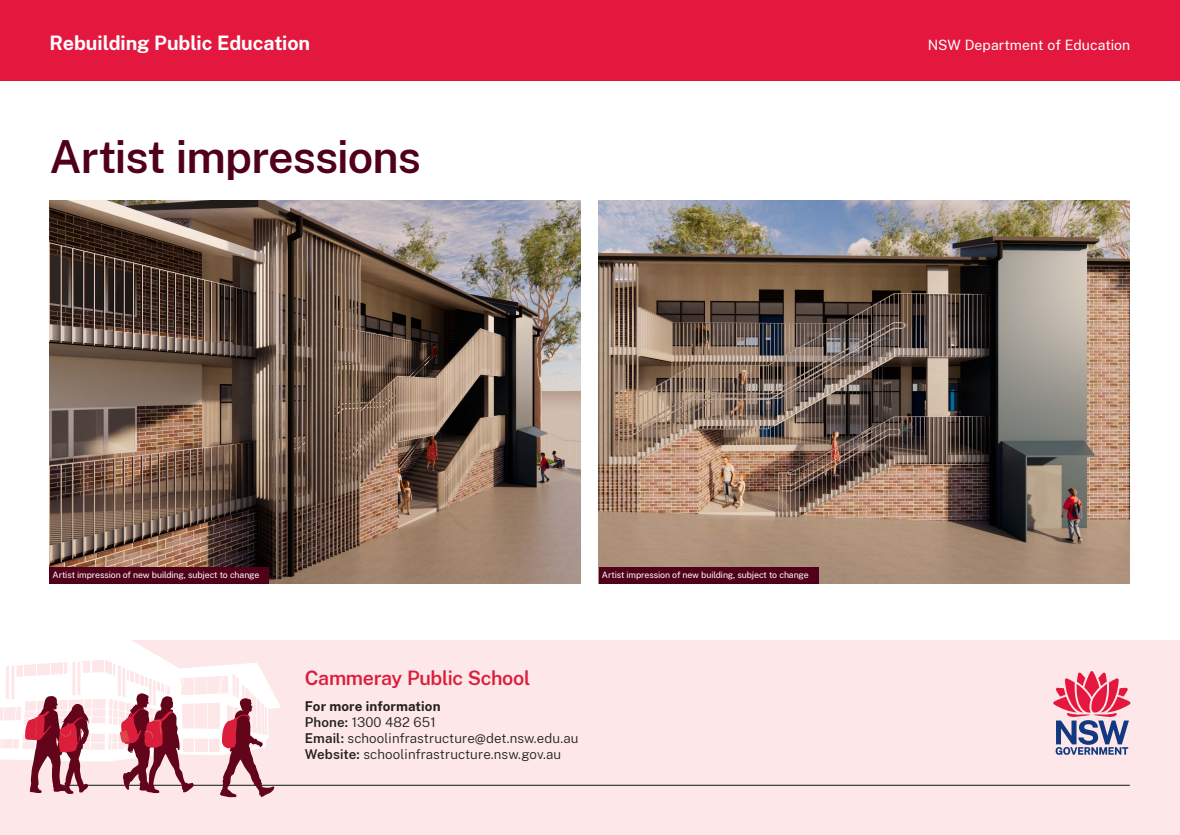
<style>
.page{position:relative;width:1180px;height:835px;background:#fff}
.page>*{position:absolute;margin:0;border:0;box-sizing:border-box;transform-origin:0 0}
.t1{font:600 44.8px "Public Sans";letter-spacing:-.02em;color:#500018}
.t2{font:700 19.6px "Public Sans";letter-spacing:-.005em;color:#fff}
.t3{font:600 19.6px "Public Sans";letter-spacing:-.015em;color:#da1e3c}
.t4{font:14px "Public Sans";letter-spacing:.005em;color:#fff}
.t5{font:300 13.3px/16px "Public Sans";letter-spacing:.01em;color:#231f20}
.Image_Caption{font:8.75px "Public Sans";letter-spacing:-.015em;color:#fff}
.s1{font-weight:700}
.s2{font-weight:600}
</style>
<div class="page">
<img style="left:50px;top:201px;width:530px;height:382px">
<img style="left:599px;top:201px;width:530px;height:382px">
<div style="left:50px;top:567px;width:219px;height:16px;background:#500018"></div>
<div style="left:599px;top:567px;width:219px;height:16px;background:#500018"></div>
<div style="left:0;top:0;width:1180px;height:80px;background:#e4183e"></div>
<div style="left:0;top:640px;width:1180px;height:194px;background:#fde7e8"></div>
<hr style="left:56px;top:785px;width:1074px;height:1px;background:#0b1614">
<svg style="left:0;top:640px;width:281px;height:157px"></svg>
<svg style="left:1053px;top:671px;width:77px;height:83px"></svg>
<h2 class="t2" style="left:50px;top:28px;width:262px">Rebuilding Public Education</h2>
<p class="t4" style="left:927px;top:35px;width:204px">NSW Department of Education</p>
<h1 class="t1" style="left:50px;top:124px;width:373px">Artist impressions</h1>
<p class="Image_Caption" style="left:53px;top:569px;width:208px">Artist impression of new building, subject to change</p>
<p class="Image_Caption" style="left:602px;top:569px;width:208px">Artist impression of new building, subject to change</p>
<h2 class="t3" style="left:305px;top:663px;width:227px">Cammeray Public School</h2>
<p class="t5" style="left:305px;top:697px;width:275px"><span class="s1">For more information<br></span><span class="s2">Phone:</span> 1300 482 651<br><span class="s2">Email:</span> schoolinfrastructure@det.nsw.edu.au <span class="s2">Website:</span> schoolinfrastructure.nsw.gov.au</p>
</div>
